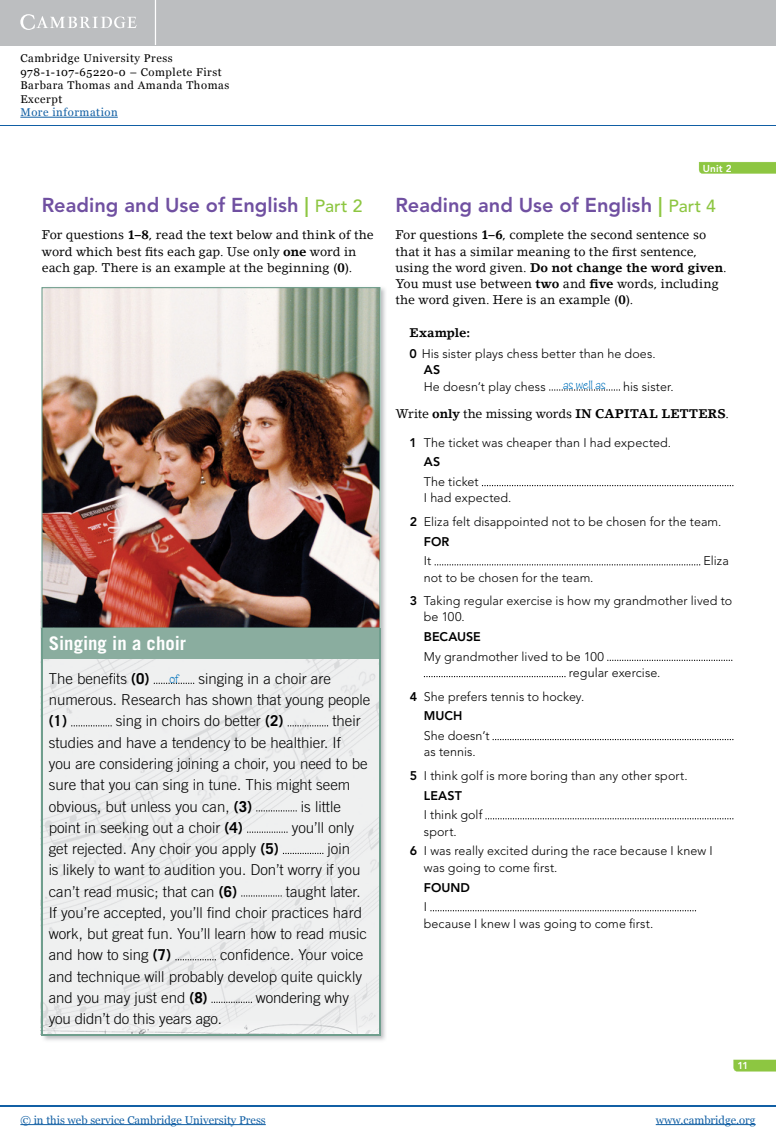
<style>
.page{position:relative;width:776px;height:1144px;background:#fff}
.page>*{position:absolute;margin:0;border:0;box-sizing:border-box;transform-origin:0 0}
.t1{font:800 20px "Avenir LT Std";color:#7050a1}
.t2{font:700 18.75px "Trade Gothic LT Std";color:#fff}
.t3{font:300 15px/21.2px "Trade Gothic LT Std";color:#000}
.t4{font:700 15px "Trade Gothic LT Std";color:#000}
.t5{font:300 12.5px/16.2px "Avenir LT Std";letter-spacing:.005em;color:#000}
.t6{font:12.5px/16.2px "Lino Letter Std";color:#000}
.t7{font:800 12.5px "Avenir LT Std";color:#000}
.t8{font:12.5px "Zipty Do Std";letter-spacing:.01em;color:#0072bc}
.t9{font:700 12.5px "Lino Letter Std";color:#000}
.t10{font:11.25px/13.4px "Georgia";letter-spacing:.05em;color:#000}
.t11{font:11.25px "Georgia";color:#115fa4}
.t12{font:11.25px "Georgia";letter-spacing:.05em;color:#115fa4}
.t13{font:800 10px "Avenir LT Std";letter-spacing:.015em;color:#fff}
.s1{color:#8dc641}
.s2{font-weight:500;font-size:17.5px;color:#8dc641}
.s3{font-weight:700}
.s4{font-weight:800}
</style>
<div class="page">
<div style="left:0;top:0;width:776px;height:45px;background:#bcbec0"></div>
<hr style="left:155px;top:0;width:1px;height:45px;background:#fff">
<svg style="left:20px;top:14px;width:117px;height:16px"></svg>
<hr style="left:20px;top:117px;width:98px;height:1px;background:#115fa4">
<hr style="left:0;top:125px;width:776px;height:1px;background:#115fa4">
<hr style="left:0;top:1104px;width:776px;height:1px;background:#115fa4">
<hr style="left:20px;top:1124px;width:246px;height:1px;background:#115fa4">
<hr style="left:656px;top:1124px;width:100px;height:1px;background:#115fa4">
<svg style="left:549px;top:389px;width:71px;height:1px"></svg>
<svg style="left:482px;top:485px;width:251px;height:1px"></svg>
<svg style="left:435px;top:564px;width:265px;height:1px"></svg>
<svg style="left:607px;top:659px;width:125px;height:1px"></svg>
<svg style="left:424px;top:676px;width:142px;height:1px"></svg>
<svg style="left:493px;top:739px;width:240px;height:1px"></svg>
<svg style="left:485px;top:818px;width:248px;height:1px"></svg>
<svg style="left:430px;top:910px;width:266px;height:1px"></svg>
<img style="left:42px;top:287px;width:344px;height:754px">
<img style="left:43px;top:658px;width:336px;height:376px">
<img style="left:41px;top:287px;width:340px;height:341px">
<div style="left:42px;top:628px;width:338px;height:30px;background:#8aad9f"></div>
<hr style="left:41px;top:658px;width:2px;height:376px;background:#6f9e8d">
<hr style="left:379px;top:658px;width:1px;height:376px;background:#6f9e8d">
<hr style="left:41px;top:1034px;width:339px;height:1px;background:#6f9e8d">
<hr style="left:41px;top:628px;width:2px;height:30px;background:#6f9e8d">
<hr style="left:379px;top:628px;width:1px;height:30px;background:#6f9e8d">
<svg style="left:154px;top:682px;width:40px;height:1px"></svg>
<svg style="left:71px;top:725px;width:41px;height:1px"></svg>
<svg style="left:288px;top:725px;width:40px;height:1px"></svg>
<svg style="left:256px;top:810px;width:41px;height:1px"></svg>
<svg style="left:247px;top:831px;width:41px;height:1px"></svg>
<svg style="left:283px;top:852px;width:40px;height:1px"></svg>
<svg style="left:241px;top:895px;width:41px;height:1px"></svg>
<svg style="left:175px;top:958px;width:41px;height:2px"></svg>
<svg style="left:211px;top:1001px;width:41px;height:1px"></svg>
<svg style="left:733px;top:1059px;width:43px;height:12px"></svg>
<svg style="left:699px;top:162px;width:77px;height:12px"></svg>
<p class="t10" style="left:20px;top:52px;width:210px">Cambridge University Press<br>978-1-107-65220-0 – Complete First<br>Barbara Thomas and Amanda Thomas<br>Excerpt</p>
<p class="t12" style="left:20px;top:106px;width:99px">More information</p>
<h1 class="t1" style="left:42px;top:193px;width:322px">Reading and Use of English <span class="s1">|</span> <span class="s2">Part 2</span></h1>
<p class="t6" style="left:42px;top:227px;width:333px">For questions <span class="s3">1–8</span>, read the text below and think of the word which best fits each gap. Use only <span class="s3">one</span> word in each gap. There is an example at the beginning (<span class="s3">0</span>).</p>
<p class="t2" style="left:49px;top:631px;width:139px">Singing in a choir</p>
<p class="t3" style="left:49px;top:667px;width:102px">The benefits <span class="s3">(0)</span></p>
<p class="t3" style="left:49px;top:667px;width:323px;text-indent:150px">singing in a choir are numerous. Research has shown that young people</p>
<p class="t4" style="left:49px;top:711px;width:20px">(1)</p>
<p class="t3" style="left:116px;top:710px;width:169px">sing in choirs do better <span class="s3">(2)</span></p>
<p class="t8" style="left:170px;top:671px;width:10px">of</p>
<p class="t3" style="left:49px;top:710px;width:320px;text-indent:284px">their studies and have a tendency to be healthier. If<br>you are considering joining a choir, you need to be sure that you can sing in tune. This might seem obvious, but unless you can, <span class="s3">(3)</span></p>
<p class="t3" style="left:301px;top:795px;width:41px">is little</p>
<p class="t3" style="left:49px;top:816px;width:196px">point in seeking out a choir <span class="s3">(4)</span></p>
<p class="t3" style="left:292px;top:816px;width:64px">you’ll only</p>
<p class="t3" style="left:49px;top:837px;width:232px">get rejected. Any choir you apply <span class="s3">(5)</span></p>
<p class="t3" style="left:49px;top:837px;width:313px;text-indent:279px">join is likely to want to audition you. Don’t worry if you can’t read music; that can <span class="s3">(6)</span></p>
<p class="t3" style="left:49px;top:880px;width:320px;text-indent:237px">taught later.<br>If you’re accepted, you’ll find choir practices hard work, but great fun. You’ll learn how to read music and how to sing <span class="s3">(7)</span></p>
<p class="t3" style="left:49px;top:944px;width:316px;text-align:justify;text-indent:171px">confidence. Your voice and technique will probably develop quite quickly and you may just end <span class="s3">(8)</span></p>
<p class="t3" style="left:256px;top:986px;width:95px">wondering why</p>
<p class="t3" style="left:49px;top:1007px;width:175px">you didn’t do this years ago.</p>
<p class="t13" style="left:703px;top:162px;width:30px">Unit 2</p>
<h1 class="t1" style="left:395px;top:193px;width:322px">Reading and Use of English <span class="s1">|</span> <span class="s2">Part 4</span></h1>
<p class="t6" style="left:395px;top:227px;width:333px">For questions <span class="s3">1–6</span>, complete the second sentence so that it has a similar meaning to the first sentence, using the word given. <span class="s3">Do not change the word given</span>.<br>You must use between <span class="s3">two</span> and <span class="s3">five</span> words, including the word given. Here is an example (<span class="s3">0</span>).</p>
<p class="t9" style="left:410px;top:324px;width:62px">Example:</p>
<p class="t5" style="left:424px;top:345px;width:233px;text-indent:-14px"><span class="s4">0</span> His sister plays chess better than he does.<br><span class="s4">AS</span></p>
<p class="t5" style="left:424px;top:378px;width:124px">He doesn’t play chess</p>
<p class="t5" style="left:623px;top:378px;width:52px">his sister.</p>
<p class="t6" style="left:395px;top:405px;width:335px">Write <span class="s3">only</span> the missing words <span class="s3">IN CAPITAL LETTERS</span>.</p>
<p class="t5" style="left:424px;top:432px;width:249px;line-height:19.8px;text-indent:-14px"><span class="s4">1</span> The ticket was cheaper than I had expected.<br><span class="s4">AS</span></p>
<p class="t5" style="left:424px;top:473px;width:89px">The ticket<br>I had expected.</p>
<p class="t5" style="left:424px;top:511px;width:299px;line-height:19.8px;text-indent:-14px"><span class="s4">2</span> Eliza felt disappointed not to be chosen for the team.<br><span class="s4">FOR</span></p>
<p class="t5" style="left:424px;top:553px;width:9px">It</p>
<p class="t5" style="left:704px;top:553px;width:27px">Eliza</p>
<p class="t5" style="left:410px;top:565px;width:324px;line-height:23.4px;text-indent:14px">not to be chosen for the team.<br><span class="s4">3</span> Taking regular exercise is how my grandmother lived to</p>
<p class="t5" style="left:424px;top:609px;width:42px">be 100.</p>
<p class="t7" style="left:424px;top:629px;width:59px">BECAUSE</p>
<p class="t5" style="left:569px;top:648px;width:93px;text-indent:-145px">My grandmother lived to be 100<br>regular exercise.</p>
<p class="t5" style="left:424px;top:686px;width:162px;line-height:19.8px;text-indent:-14px"><span class="s4">4</span> She prefers tennis to hockey.<br><span class="s4">MUCH</span></p>
<p class="t5" style="left:424px;top:727px;width:67px">She doesn’t as tennis.</p>
<p class="t5" style="left:424px;top:765px;width:265px;line-height:19.8px;text-indent:-14px"><span class="s4">5</span> I think golf is more boring than any other sport.<br><span class="s4">LEAST</span></p>
<p class="t5" style="left:424px;top:806px;width:60px">I think golf sport.</p>
<p class="t5" style="left:424px;top:842px;width:290px;text-indent:-14px"><span class="s4">6</span> I was really excited during the race because I knew I was going to come first.</p>
<p class="t7" style="left:424px;top:879px;width:48px">FOUND</p>
<p class="t5" style="left:424px;top:898px;width:231px">I<br>because I knew I was going to come first.</p>
<p class="t8" style="left:563px;top:378px;width:44px">as well as</p>
<p class="t13" style="left:737px;top:1059px;width:13px">11</p>
<p class="t11" style="left:20px;top:1113px;width:247px">© in this web service Cambridge University Press</p>
<p class="t11" style="left:656px;top:1113px;width:101px">www.cambridge.org</p>
</div>
